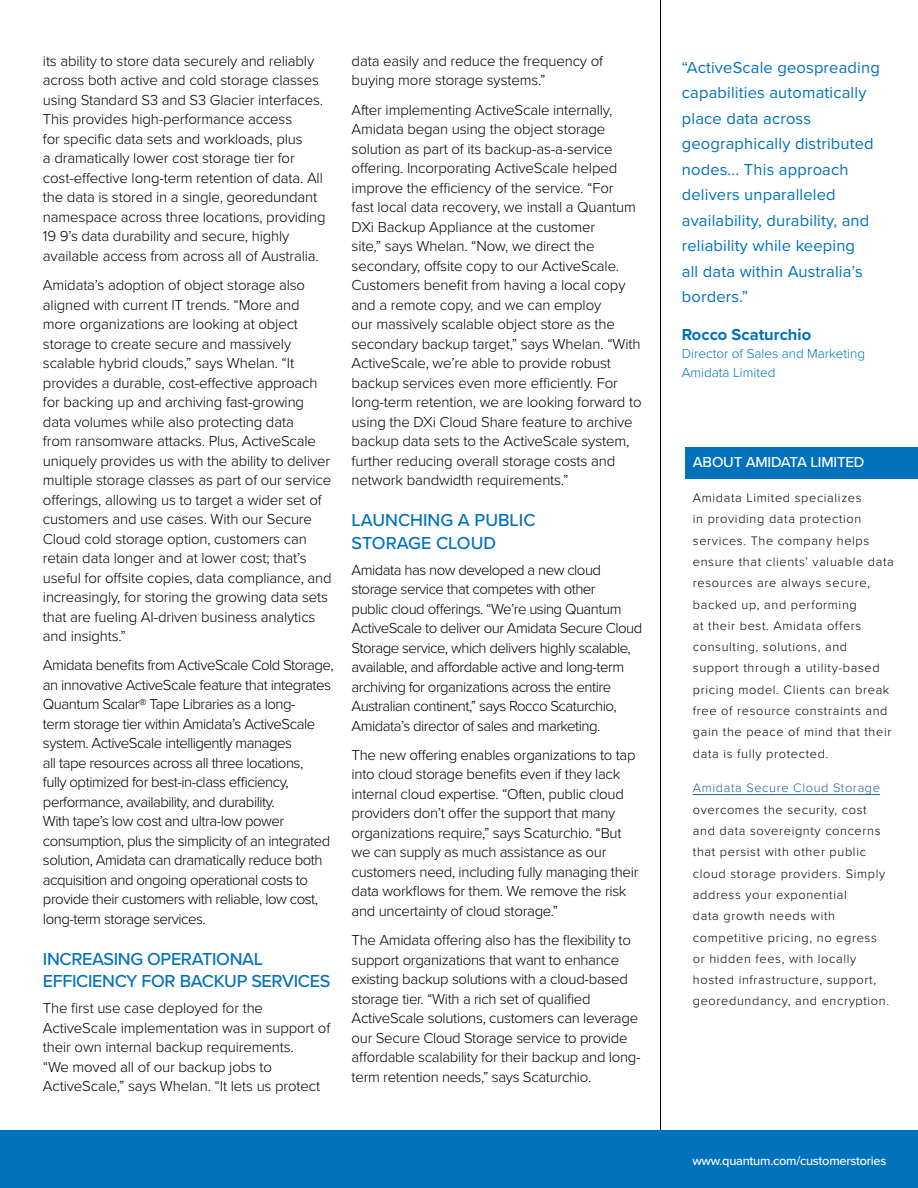
<style>
.page{position:relative;width:918px;height:1188px;background:#fff}
.page>*{position:absolute;margin:0;border:0;box-sizing:border-box;transform-origin:0 0}
.Subhead_Copy{font:500 18px/22.5px "Proxima Nova";letter-spacing:-.02em;color:#0072bc}
.Subhead_Copy-2{font:500 18px/22.5px "Proxima Nova";color:#0072bc}
.t1{font:16.5px/25.5px "Proxima Nova";letter-spacing:.01em;color:#0072bc}
.t2{font:700 16.5px "Proxima Nova";color:#0072bc}
.Body_Copy{font:300 15px/19.5px "Proxima Nova";letter-spacing:-.01em;color:#000}
.Body_Copy-2{font:300 15px/19.5px "Proxima Nova";letter-spacing:-.035em;color:#000}
.t3{font:500 15px "Proxima Nova";letter-spacing:-.015em;color:#fff}
.t4{font:300 13.5px "Proxima Nova";color:#0072bc}
.t5{font:300 12.75px/21.3px "Proxima Nova";letter-spacing:.05em;color:#000}
.t6{font:500 12.75px "Proxima Nova";letter-spacing:-.02em;color:#fff}
.s1{color:#215e9e}
</style>
<div class="page">
<hr style="left:660px;top:0;width:1px;height:1188px;background:#000">
<div style="left:0;top:1131px;width:918px;height:57px;background:#0072bc"></div>
<div style="left:686px;top:447px;width:232px;height:31px;background:#0072bc"></div>
<hr style="left:693px;top:794px;width:187px;height:1px;background:#215e9e">
<p class="Body_Copy" style="left:43px;top:50px;width:284px">its ability to store data securely and reliably across both active and cold storage classes using Standard S3 and S3 Glacier interfaces.<br>This provides high-performance access<br>for specific data sets and workloads, plus<br>a dramatically lower cost storage tier for cost-effective long-term retention of data. All the data is stored in a single, georedundant namespace across three locations, providing 19 9’s data durability and secure, highly available access from across all of Australia.</p>
<p class="Body_Copy" style="left:43px;top:274px;width:290px">Amidata’s adoption of object storage also aligned with current IT trends. “More and more organizations are looking at object storage to create secure and massively scalable hybrid clouds,” says Whelan. “It provides a durable, cost-effective approach for backing up and archiving fast-growing data volumes while also protecting data<br>from ransomware attacks. Plus, ActiveScale uniquely provides us with the ability to deliver multiple storage classes as part of our service offerings, allowing us to target a wider set of customers and use cases. With our Secure Cloud cold storage option, customers can retain data longer and at lower cost; that’s useful for offsite copies, data compliance, and increasingly, for storing the growing data sets that are fueling AI-driven business analytics and insights.”</p>
<p class="Body_Copy-2" style="left:43px;top:655px;width:292px">Amidata benefits from ActiveScale Cold Storage, an innovative ActiveScale feature that integrates Quantum Scalar® Tape Libraries as a long-<br>term storage tier within Amidata’s ActiveScale system. ActiveScale intelligently manages<br>all tape resources across all three locations,<br>fully optimized for best-in-class efficiency, performance, availability, and durability.<br>With tape’s low cost and ultra-low power consumption, plus the simplicity of an integrated solution, Amidata can dramatically reduce both acquisition and ongoing operational costs to provide their customers with reliable, low cost, long-term storage services.</p>
<p class="Subhead_Copy" style="left:43px;top:947px;width:289px">INCREASING OPERATIONAL<br>EFFICIENCY FOR BACKUP SERVICES</p>
<p class="Body_Copy" style="left:43px;top:998px;width:289px">The first use case deployed for the ActiveScale implementation was in support of their own internal backup requirements.<br>“We moved all of our backup jobs to ActiveScale,” says Whelan. “It lets us protect</p>
<p class="Body_Copy" style="left:352px;top:50px;width:253px">data easily and reduce the frequency of buying more storage systems.”</p>
<p class="Body_Copy" style="left:352px;top:99px;width:292px">After implementing ActiveScale internally, Amidata began using the object storage solution as part of its backup-as-a-service offering. Incorporating ActiveScale helped improve the efficiency of the service. “For<br>fast local data recovery, we install a Quantum DXi Backup Appliance at the customer<br>site,” says Whelan. “Now, we direct the secondary, offsite copy to our ActiveScale.<br>Customers benefit from having a local copy and a remote copy, and we can employ<br>our massively scalable object store as the secondary backup target,” says Whelan. “With ActiveScale, we’re able to provide robust backup services even more efficiently. For long-term retention, we are looking forward to using the DXi Cloud Share feature to archive backup data sets to the ActiveScale system, further reducing overall storage costs and network bandwidth requirements.”</p>
<p class="Subhead_Copy-2" style="left:352px;top:508px;width:185px">LAUNCHING A PUBLIC<br>STORAGE CLOUD</p>
<p class="Body_Copy-2" style="left:352px;top:559px;width:292px">Amidata has now developed a new cloud storage service that competes with other<br>public cloud offerings. “We’re using Quantum ActiveScale to deliver our Amidata Secure Cloud Storage service, which delivers highly scalable, available, and affordable active and long-term archiving for organizations across the entire Australian continent,” says Rocco Scaturchio, Amidata’s director of sales and marketing.</p>
<p class="Body_Copy" style="left:352px;top:744px;width:288px">The new offering enables organizations to tap into cloud storage benefits even if they lack internal cloud expertise. “Often, public cloud providers don’t offer the support that many organizations require,” says Scaturchio. “But we can supply as much assistance as our customers need, including fully managing their data workflows for them. We remove the risk and uncertainty of cloud storage.”</p>
<p class="Body_Copy" style="left:352px;top:930px;width:291px">The Amidata offering also has the flexibility to support organizations that want to enhance existing backup solutions with a cloud-based storage tier. “With a rich set of qualified ActiveScale solutions, customers can leverage our Secure Cloud Storage service to provide affordable scalability for their backup and long&shy;term retention needs,” says Scaturchio.</p>
<p class="t1" style="left:682px;top:54px;width:199px">“ActiveScale geospreading capabilities automatically place data across geographically distributed nodes... This approach delivers unparalleled availability, durability, and reliability while keeping<br>all data within Australia’s borders.”</p>
<p class="t2" style="left:682px;top:322px;width:131px">Rocco Scaturchio</p>
<p class="t4" style="left:682px;top:343px;width:185px">Director of Sales and Marketing</p>
<p class="t4" style="left:682px;top:363px;width:95px">Amidata Limited</p>
<p class="t3" style="left:693px;top:451px;width:173px">ABOUT AMIDATA LIMITED</p>
<p class="t5" style="left:693px;top:486px;width:203px">Amidata Limited specializes<br>in providing data protection services. The company helps ensure that clients’ valuable data resources are always secure, backed up, and performing<br>at their best. Amidata offers consulting, solutions, and support through a utility-based pricing model. Clients can break free of resource constraints and gain the peace of mind that their data is fully protected.</p>
<p class="t5" style="left:693px;top:777px;width:198px"><span class="s1">Amidata Secure Cloud Storage </span>overcomes the security, cost and data sovereignty concerns that persist with other public cloud storage providers. Simply address your exponential<br>data growth needs with competitive pricing, no egress or hidden fees, with locally hosted infrastructure, support, georedundancy, and encryption.</p>
<p class="t6" style="left:692px;top:1151px;width:196px">www.quantum.com/customerstories</p>
</div>
